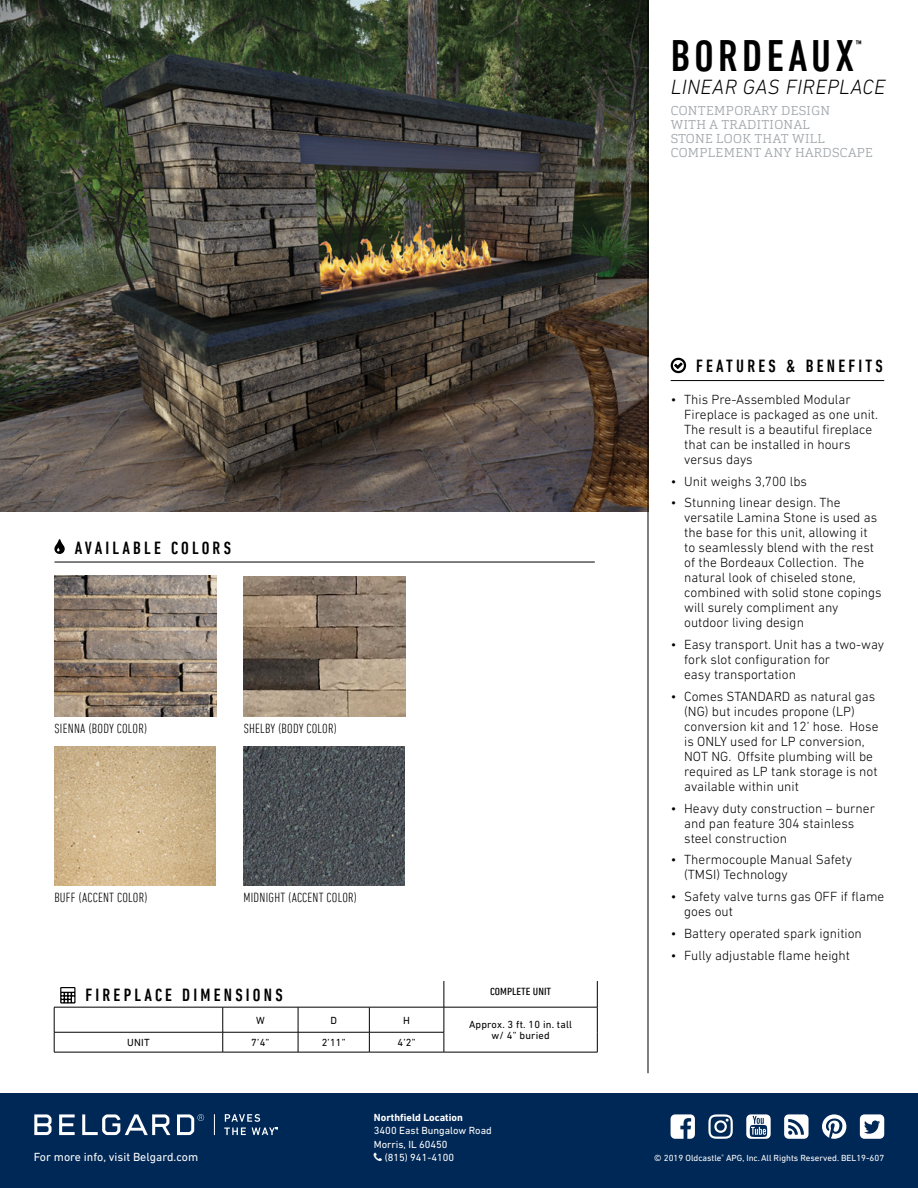
<style>
.page{position:relative;width:918px;height:1188px;background:#fff}
.page>*{position:absolute;margin:0;border:0;box-sizing:border-box;transform-origin:0 0}
.t1{font:500 condensed 45px "DIN Next LT Pro";letter-spacing:.1em;color:#000}
.t2{font:italic 300 21px "DIN Next LT Pro";letter-spacing:.02em;color:#000}
.t3{font:500 condensed 18px "DIN Next LT Pro";letter-spacing:.18em;color:#000}
.t4{font:300 13.5px/15px "DIN Next LT Pro";color:#000}
.t5{font:300 condensed 13.5px "DIN Next LT Pro";letter-spacing:.02em;color:#000}
.t6{font:300 12.75px/14.2px "Cargan";letter-spacing:.025em;color:#a3a9ad}
.t7{font:12px "DIN Next LT Pro";color:#fff}
.t8{font:10.5px/10.5px "DIN Next LT Pro";letter-spacing:.02em;color:#000;text-align:center}
.t9{font:10.5px/13.5px "DIN Next LT Pro";color:#fff}
.t10{font:700 10.5px "DIN Next LT Pro";color:#fff}
.t11{font:condensed 10.5px "DIN Next LT Pro";color:#000;scale:1.2 1}
.t12{font:500 condensed 9.6px "DIN Next LT Pro";color:#000}
.t13{font:9px "DIN Next LT Pro";color:#fff}
</style>
<div class="page">
<img style="left:0;top:0;width:648px;height:512px">
<img style="left:243px;top:746px;width:162px;height:139px">
<img style="left:54px;top:746px;width:162px;height:139px">
<div style="left:0;top:1094px;width:918px;height:94px;background:#002856"></div>
<svg style="left:860px;top:1114px;width:24px;height:25px"></svg>
<svg style="left:822px;top:1114px;width:24px;height:25px"></svg>
<svg style="left:784px;top:1114px;width:25px;height:25px"></svg>
<svg style="left:746px;top:1114px;width:25px;height:25px"></svg>
<svg style="left:708px;top:1114px;width:25px;height:25px"></svg>
<svg style="left:671px;top:1114px;width:24px;height:25px"></svg>
<svg style="left:34px;top:1114px;width:18px;height:21px"></svg>
<svg style="left:59px;top:1114px;width:16px;height:21px"></svg>
<svg style="left:82px;top:1114px;width:88px;height:21px"></svg>
<svg style="left:177px;top:1114px;width:27px;height:21px"></svg>
<svg style="left:214px;top:1114px;width:1px;height:21px"></svg>
<svg style="left:224px;top:1114px;width:54px;height:21px"></svg>
<img style="left:244px;top:577px;width:162px;height:139px">
<img style="left:55px;top:576px;width:162px;height:140px">
<svg style="left:54px;top:539px;width:11px;height:15px"></svg>
<hr style="left:54px;top:562px;width:541px;height:1px;background:#000">
<hr style="left:671px;top:380px;width:213px;height:1px;background:#000">
<svg style="left:671px;top:358px;width:15px;height:15px"></svg>
<hr style="left:444px;top:1052px;width:154px;height:1px;background:#000">
<hr style="left:54px;top:1032px;width:169px;height:1px;background:#000">
<hr style="left:223px;top:1032px;width:75px;height:1px;background:#000">
<svg style="left:222px;top:1008px;width:1px;height:44px"></svg>
<hr style="left:298px;top:1032px;width:71px;height:1px;background:#000">
<svg style="left:298px;top:1008px;width:1px;height:44px"></svg>
<hr style="left:369px;top:1032px;width:75px;height:1px;background:#000">
<svg style="left:369px;top:1008px;width:1px;height:44px"></svg>
<hr style="left:54px;top:1052px;width:169px;height:1px;background:#000">
<hr style="left:223px;top:1052px;width:75px;height:1px;background:#000">
<hr style="left:298px;top:1052px;width:71px;height:1px;background:#000">
<hr style="left:369px;top:1052px;width:75px;height:1px;background:#000">
<hr style="left:54px;top:1007px;width:169px;height:1px;background:#000">
<hr style="left:223px;top:1007px;width:75px;height:1px;background:#000">
<hr style="left:298px;top:1007px;width:71px;height:1px;background:#000">
<hr style="left:369px;top:1007px;width:75px;height:1px;background:#000">
<svg style="left:444px;top:981px;width:1px;height:71px"></svg>
<svg style="left:597px;top:981px;width:1px;height:71px"></svg>
<hr style="left:444px;top:1007px;width:154px;height:1px;background:#000">
<svg style="left:54px;top:987px;width:22px;height:65px"></svg>
<hr style="left:648px;top:0;width:1px;height:1073px;background:#000">
<h3 class="t3" style="left:75px;top:538px;width:158px">AVAILABLE COLORS</h3>
<p class="t5" style="left:55px;top:721px;width:94px">SIENNA (BODY COLOR)</p>
<p class="t5" style="left:244px;top:721px;width:95px">SHELBY (BODY COLOR)</p>
<p class="t5" style="left:54px;top:890px;width:95px">BUFF (ACCENT COLOR)</p>
<p class="t5" style="left:243px;top:890px;width:115px">MIDNIGHT (ACCENT COLOR)</p>
<h3 class="t3" style="left:85px;top:985px;width:199px">FIREPLACE DIMENSIONS</h3>
<p class="t11" style="left:490px;top:985px;width:52px">COMPLETE UNIT</p>
<p class="t8" style="left:256px;top:1015px;width:10px">W</p>
<p class="t8" style="left:330px;top:1015px;width:8px">D</p>
<p class="t8" style="left:403px;top:1015px;width:8px">H</p>
<p class="t8" style="left:469px;top:1019px;width:105px">Approx. 3 ft. 10 in. tall w/ 4” buried</p>
<p class="t8" style="left:127px;top:1037px;width:24px">UNIT</p>
<p class="t8" style="left:251px;top:1037px;width:20px">7’4”</p>
<p class="t8" style="left:322px;top:1037px;width:26px">2’11”</p>
<p class="t8" style="left:398px;top:1037px;width:20px">4’2”</p>
<p class="t10" style="left:374px;top:1111px;width:90px">Northfield Location</p>
<p class="t9" style="left:374px;top:1124px;width:119px">3400 East Bungalow Road<br>Morris, IL 60450</p>
<p class="t7" style="left:34px;top:1150px;width:166px">For more info, visit Belgard.com</p>
<p class="t9" style="left:385px;top:1151px;width:71px">(815) 941-4100</p>
<h1 class="t1" style="left:671px;top:31px;width:185px">BORDEAUX</h1>
<p class="t12" style="left:856px;top:38px;width:8px">™</p>
<h2 class="t2" style="left:671px;top:74px;width:216px">LINEAR GAS FIREPLACE</h2>
<p class="t6" style="left:671px;top:103px;width:203px">CONTEMPORARY DESIGN<br>WITH A TRADITIONAL<br>STONE LOOK THAT WILL<br>COMPLEMENT ANY HARDSCAPE</p>
<h3 class="t3" style="left:696px;top:356px;width:188px">FEATURES &amp; BENEFITS</h3>
<p class="t4" style="left:684px;top:392px;width:195px;text-indent:-14px">• This Pre-Assembled Modular<br>Fireplace is packaged as one unit.<br>The result is a beautiful fireplace that can be installed in hours versus days</p>
<p class="t4" style="left:671px;top:473px;width:138px">• Unit weighs 3,700 lbs</p>
<p class="t4" style="left:684px;top:495px;width:199px;text-indent:-14px">• Stunning linear design. The versatile Lamina Stone is used as the base for this unit, allowing it to seamlessly blend with the rest of the Bordeaux Collection. The natural look of chiseled stone, combined with solid stone copings will surely compliment any outdoor living design</p>
<p class="t4" style="left:684px;top:637px;width:202px;text-indent:-14px">• Easy transport. Unit has a two-way fork slot configuration for<br>easy transportation</p>
<p class="t4" style="left:684px;top:689px;width:196px;text-indent:-14px">• Comes STANDARD as natural gas (NG) but incudes propone (LP) conversion kit and 12’ hose. Hose is ONLY used for LP conversion,<br>NOT NG. Offsite plumbing will be required as LP tank storage is not available within unit</p>
<p class="t4" style="left:684px;top:800px;width:192px;text-indent:-14px">• Heavy duty construction – burner and pan feature 304 stainless steel construction</p>
<p class="t4" style="left:684px;top:852px;width:169px;text-indent:-14px">• Thermocouple Manual Safety (TMSI) Technology</p>
<p class="t4" style="left:684px;top:889px;width:202px;text-indent:-14px">• Safety valve turns gas OFF if flame goes out</p>
<p class="t4" style="left:671px;top:926px;width:193px">• Battery operated spark ignition</p>
<p class="t4" style="left:671px;top:947px;width:181px">• Fully adjustable flame height</p>
<p class="t13" style="left:654px;top:1153px;width:232px">© 2019 Oldcastle<sup>®</sup> APG, Inc.All Rights Reserved. BEL19-607</p>
</div>
